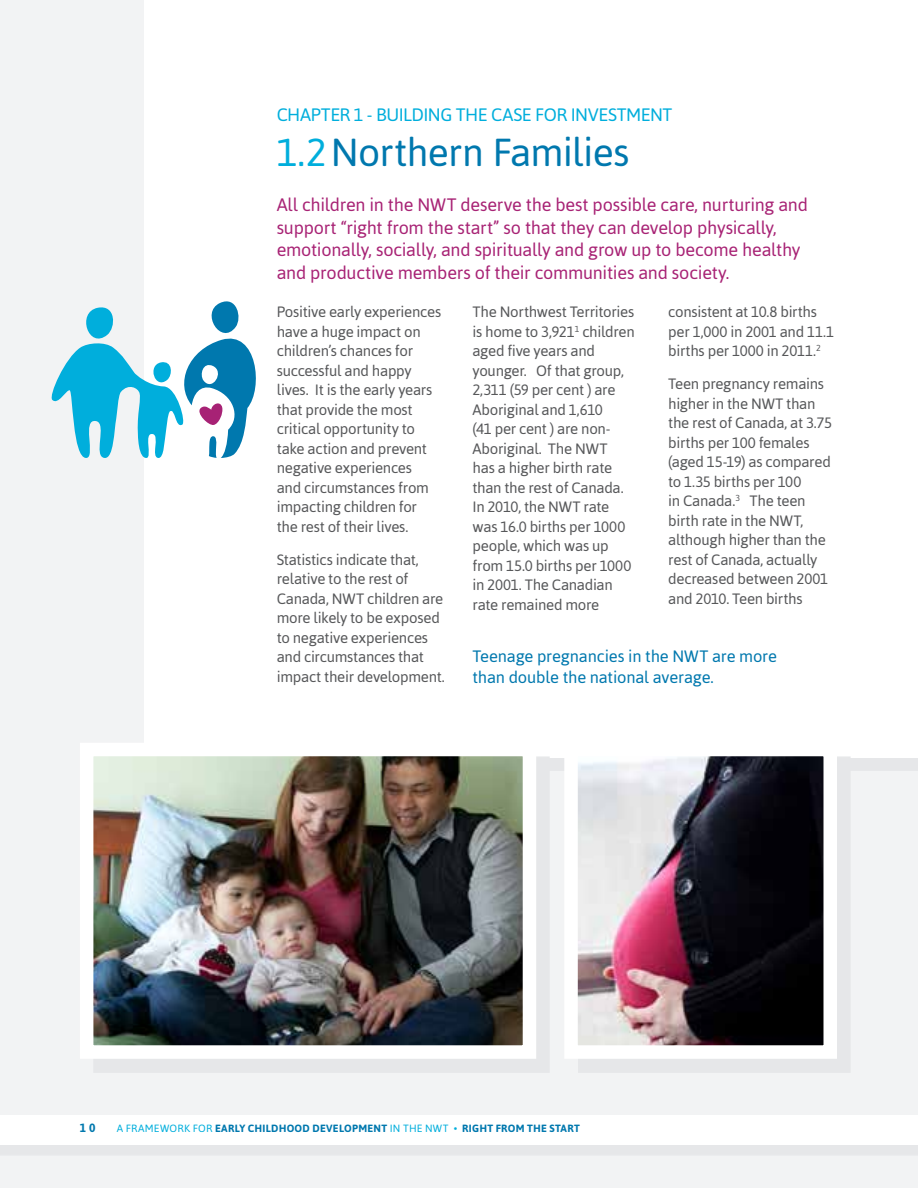
<style>
.page{position:relative;width:918px;height:1188px;background:#f2f3f4}
.page>*{position:absolute;margin:0;border:0;box-sizing:border-box;transform-origin:0 0}
.t1{font:39px "Asap";letter-spacing:-.02em;color:#0078ae}
.t2{font:18px/22.5px "Asap";letter-spacing:-.015em;color:#a82375}
.t3{font:18px "Asap";letter-spacing:-.025em;color:#00aedc}
.t4{font:16.5px/21px "Asap";letter-spacing:-.01em;color:#0078ae}
.t5{font:15px/19.5px "Asap";letter-spacing:-.02em;color:#57585a}
.t6{font:700 12px "Asap";color:#0078ae}
.t7{font:700 10.5px "Asap";letter-spacing:.03em;color:#0078ae}
.s1{color:#00aedc}
.s2{font-weight:400;color:#00aedc}
</style>
<div class="page">
<div style="left:0;top:1125px;width:918px;height:30px;background:#e6e7e9"></div>
<div style="left:0;top:1115px;width:918px;height:30px;background:#fff"></div>
<div style="left:145px;top:0;width:773px;height:757px;background:#fff"></div>
<hr style="left:917px;top:551px;width:1px;height:524px;background:#0078ae">
<div style="left:93px;top:756px;width:457px;height:316px;background:#e6e7e9"></div>
<img style="left:95px;top:758px;width:426px;height:286px">
<div style="left:80px;top:743px;width:456px;height:316px;border:14px solid #fff"></div>
<div style="left:578px;top:756px;width:273px;height:316px;background:#e6e7e9"></div>
<img style="left:579px;top:758px;width:243px;height:286px">
<div style="left:564px;top:743px;width:273px;height:316px;border:14px solid #fff"></div>
<svg style="left:51px;top:295px;width:205px;height:164px"></svg>
<p class="t3" style="left:277px;top:105px;width:397px">CHAPTER 1 - BUILDING THE CASE FOR INVESTMENT</p>
<h1 class="t1" style="left:277px;top:130px;width:354px"><span class="s1">1.2</span>Northern Families</h1>
<p class="t2" style="left:277px;top:194px;width:533px">All children in the NWT deserve the best possible care, nurturing and support “right from the start” so that they can develop physically, emotionally, socially, and spiritually and grow up to become healthy and productive members of their communities and society.</p>
<p class="t5" style="left:277px;top:302px;width:166px">Positive early experiences have a huge impact on children’s chances for successful and happy lives. It is the early years that provide the most critical opportunity to take action and prevent negative experiences<br>and circumstances from impacting children for the rest of their lives.</p>
<p class="t5" style="left:277px;top:550px;width:170px">Statistics indicate that, relative to the rest of<br>Canada, NWT children are more likely to be exposed to negative experiences and circumstances that impact their development.</p>
<p class="t5" style="left:472px;top:302px;width:164px">The Northwest Territories is home to 3,921<sup>1</sup> children aged five years and younger. Of that group,<br>2,311 (59 per cent ) are<br>Aboriginal and 1,610<br>(41 per cent ) are non-<br>Aboriginal. The NWT<br>has a higher birth rate than the rest of Canada.<br>In 2010, the NWT rate was 16.0 births per 1000 people, which was up from 15.0 births per 1000 in 2001. The Canadian rate remained more</p>
<p class="t5" style="left:668px;top:302px;width:167px">consistent at 10.8 births per 1,000 in 2001 and 11.1 births per 1000 in 2011.<sup>2</sup></p>
<p class="t5" style="left:668px;top:374px;width:165px">Teen pregnancy remains higher in the NWT than the rest of Canada, at 3.75 births per 100 females (aged 15-19) as compared to 1.35 births per 100<br>in Canada.<sup>3</sup> The teen birth rate in the NWT, although higher than the rest of Canada, actually decreased between 2001 and 2010. Teen births</p>
<p class="t4" style="left:472px;top:645px;width:306px">Teenage pregnancies in the NWT are more than double the national average.</p>
<p class="t6" style="left:80px;top:1121px;width:17px">10</p>
<p class="t7" style="left:117px;top:1122px;width:465px"><span class="s2">A FRAMEWORK FOR</span> EARLY CHILDHOOD DEVELOPMENT <span class="s2">IN THE NWT •</span> RIGHT FROM THE START</p>
</div>
